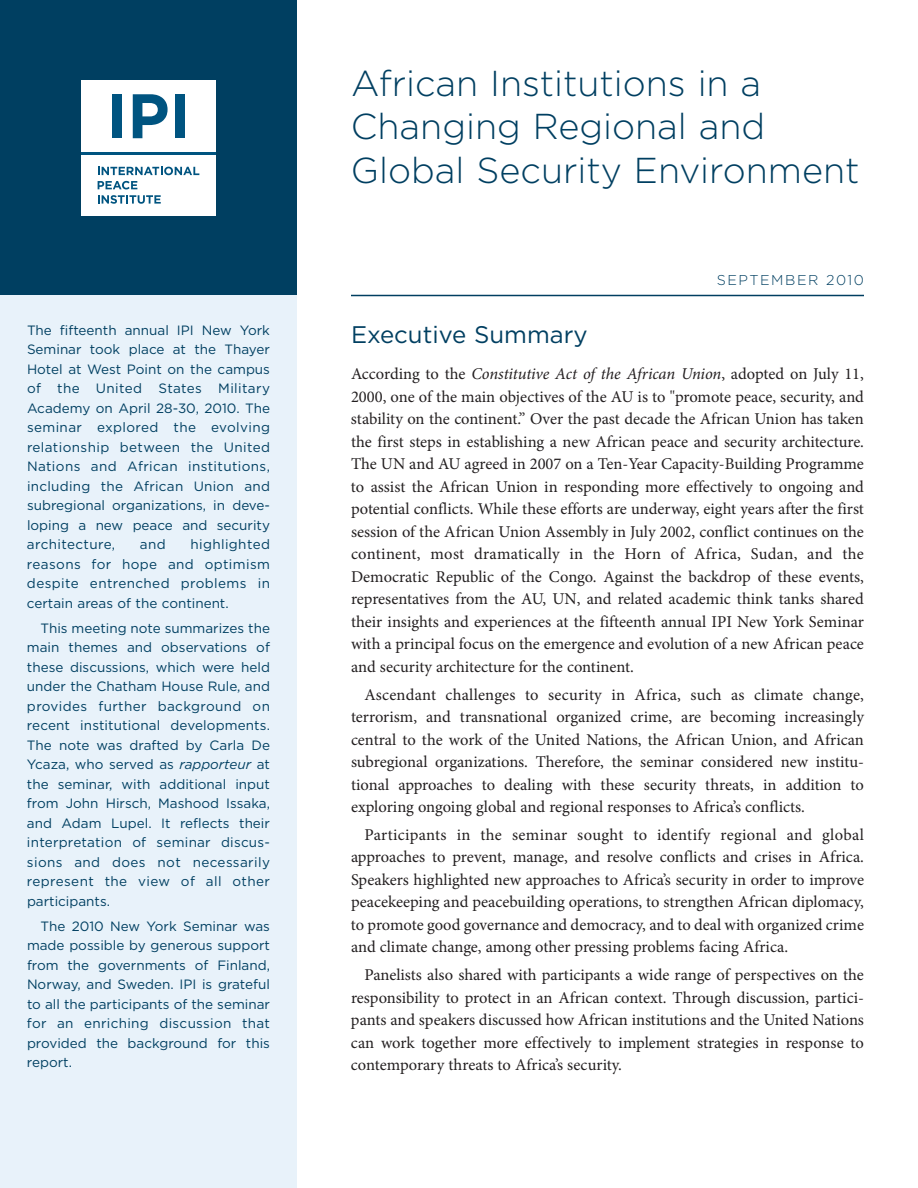
<style>
.page{position:relative;width:918px;height:1188px;background:#fff}
.page>*{position:absolute;margin:0;border:0;box-sizing:border-box;transform-origin:0 0}
.t1{font:300 36px/43.2px "Gotham";color:#003f61}
.t2{font:24px "Gotham";color:#003f61}
.t3{font:16.5px/22.5px "Minion Pro";color:#231f20;text-align:justify}
.t4{font:300 14.25px "Gotham";letter-spacing:.105em;color:#003f61}
.t5{font:13.5px/19.5px "Gotham";color:#003f61;text-align:justify}
.s1{font-style:italic}
</style>
<div class="page">
<div style="left:0;top:296px;width:297px;height:892px;background:#e8f2fa"></div>
<div style="left:0;top:0;width:297px;height:296px;background:#003f61"></div>
<div style="left:81px;top:155px;width:135px;height:60px;background:#fff"></div>
<svg style="left:98px;top:167px;width:101px;height:8px"></svg>
<svg style="left:98px;top:181px;width:39px;height:8px"></svg>
<svg style="left:98px;top:195px;width:63px;height:9px"></svg>
<div style="left:81px;top:80px;width:135px;height:72px;background:#fff"></div>
<div style="left:112px;top:94px;width:10px;height:44px;background:#005480"></div>
<svg style="left:133px;top:94px;width:35px;height:44px"></svg>
<div style="left:175px;top:94px;width:10px;height:44px;background:#005480"></div>
<hr style="left:81px;top:152px;width:135px;height:3px;background:#005480">
<hr style="left:351px;top:295px;width:513px;height:1px;background:#003f61">
<p class="t5" style="left:27px;top:320px;width:245px">The fifteenth annual IPI New York Seminar took place at the Thayer Hotel at West Point on the campus of the United States Military Academy on April 28-30, 2010. The seminar explored the evolving relationship between the United Nations and African institutions, including the African Union and subregional organizations, in deve&shy;loping a new peace and security architecture,</p>
<p class="t5" style="left:27px;top:535px;width:245px;text-indent:163px">highlighted reasons for hope and optimism despite entrenched problems in certain areas of the continent.</p>
<p class="t5" style="left:27px;top:618px;width:245px;text-indent:14px">This meeting note summarizes the main themes and observations of these discussions, which were held under the Chatham House Rule, and provides further background on recent institutional developments.<br>The note was drafted by Carla De Ycaza, who served as <span class="s1">rapporteur</span> at the seminar, with additional input from John Hirsch, Mashood Issaka, and Adam Lupel. It reflects their interpretation of seminar discus&shy;sions and does not necessarily represent the view of all other participants.</p>
<p class="t5" style="left:27px;top:916px;width:245px;text-indent:14px">The 2010 New York Seminar was made possible by generous support from the governments of Finland, Norway, and Sweden. IPI is grateful to all the participants of the seminar for an enriching discussion that provided the background for this report.</p>
<p class="t5" style="left:140px;top:535px;width:27px">and</p>
<h1 class="t1" style="left:351px;top:62px;width:510px">African Institutions in a<br>Changing Regional and<br>Global Security Environment</h1>
<p class="t4" style="left:717px;top:272px;width:149px">SEPTEMBER 2010</p>
<h2 class="t2" style="left:351px;top:321px;width:238px">Executive Summary</h2>
<p class="t3" style="left:351px;top:364px;width:515px">According to the <span class="s1">Constitutive Act of the African Union</span>, adopted on July 11, 2000, one of the main objectives of the AU is to "promote peace, security, and stability on the continent.” Over the past decade the African Union has taken the first steps in establishing a new African peace and security architecture.<br>The UN and AU agreed in 2007 on a Ten-Year Capacity-Building Programme to assist the African Union in responding more effectively to ongoing and potential conflicts. While these efforts are underway, eight years after the first session of the African Union Assembly in July 2002, conflict continues on the continent, most dramatically in the Horn of Africa, Sudan, and the Democratic Republic of the Congo. Against the backdrop of these events, representatives from the AU, UN, and related academic think tanks shared their insights and experiences at the fifteenth annual IPI New York Seminar with a principal focus on the emergence and evolution of a new African peace and security architecture for the continent.</p>
<p class="t3" style="left:351px;top:685px;width:515px;text-indent:14px">Ascendant challenges to security in Africa, such as climate change, terrorism, and transnational organized crime, are becoming increasingly central to the work of the United Nations, the African Union, and African subregional organizations. Therefore, the seminar considered new institu&shy;tional approaches to dealing with these security threats, in addition to exploring ongoing global and regional responses to Africa’s conflicts.</p>
<p class="t3" style="left:351px;top:825px;width:515px;text-indent:14px">Participants in the seminar sought to identify regional and global approaches to prevent, manage, and resolve conflicts and crises in Africa.<br>Speakers highlighted new approaches to Africa’s security in order to improve peacekeeping and peacebuilding operations, to strengthen African diplomacy, to promote good governance and democracy, and to deal with organized crime and climate change, among other pressing problems facing Africa.</p>
<p class="t3" style="left:351px;top:965px;width:515px;text-indent:14px">Panelists also shared with participants a wide range of perspectives on the responsibility to protect in an African context. Through discussion, partici&shy;pants and speakers discussed how African institutions and the United Nations can work together more effectively to implement strategies in response to contemporary threats to Africa’s security.</p>
</div>
